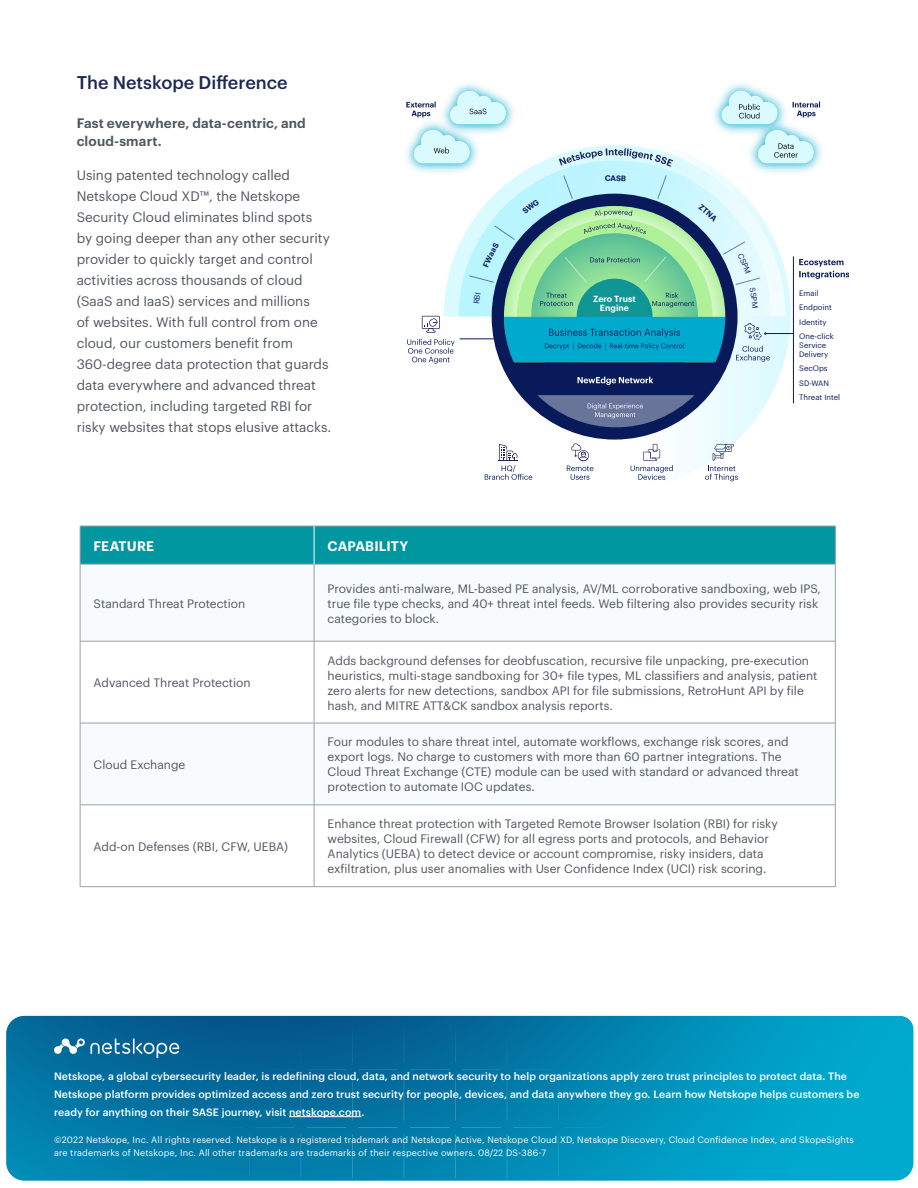
<style>
.page{position:relative;width:918px;height:1188px;background:#fff}
.page>*{position:absolute;margin:0;border:0;box-sizing:border-box;transform-origin:0 0}
.t1{font:500 18px "Graphik";color:#1c2853}
.t2{font:13.5px/21px "Graphik";color:#50575f}
.t3{font:600 13.5px/18px "Graphik";letter-spacing:.01em;color:#50575f}
.t4{font:600 13.5px "Graphik";letter-spacing:.005em;color:#fff}
.t5{font:12px/15px "Graphik";color:#50575f}
.t6{font:500 10.5px/18px "Graphik";letter-spacing:.01em;color:#fff}
.t7{font:9px/13.5px "Graphik";letter-spacing:.02em;color:#fff}
.t8{font:600 8.7px/8.2px "Graphik";color:#fff;text-align:center}
.t9{font:7.8px/14.5px "Graphik";color:#081a59}
</style>
<div class="page">
<svg style="left:6px;top:1016px;width:907px;height:165px;background:#0383ae"></svg>
<hr style="left:289px;top:1116px;width:72px;height:1px;background:#fff">
<svg style="left:54px;top:1038px;width:125px;height:20px;background:#3d87ad"></svg>
<div style="left:81px;top:527px;width:754px;height:37px;background:#0097a0"></div>
<svg style="left:81px;top:565px;width:754px;height:240px"></svg>
<hr style="left:314px;top:526px;width:522px;height:1px;background:#9b9fa8">
<hr style="left:835px;top:526px;width:1px;height:38px;background:#9b9fa8">
<hr style="left:80px;top:564px;width:1px;height:77px;background:#9b9fa8">
<hr style="left:314px;top:564px;width:522px;height:1px;background:#9b9fa8">
<hr style="left:314px;top:564px;width:1px;height:77px;background:#9b9fa8">
<hr style="left:835px;top:564px;width:1px;height:77px;background:#9b9fa8">
<hr style="left:80px;top:641px;width:234px;height:1px;background:#9b9fa8">
<hr style="left:80px;top:641px;width:1px;height:82px;background:#9b9fa8">
<hr style="left:314px;top:641px;width:522px;height:1px;background:#9b9fa8">
<hr style="left:314px;top:641px;width:1px;height:82px;background:#9b9fa8">
<hr style="left:835px;top:641px;width:1px;height:82px;background:#9b9fa8">
<hr style="left:80px;top:723px;width:234px;height:1px;background:#9b9fa8">
<hr style="left:80px;top:723px;width:1px;height:82px;background:#9b9fa8">
<hr style="left:314px;top:723px;width:522px;height:1px;background:#9b9fa8">
<hr style="left:314px;top:723px;width:1px;height:82px;background:#9b9fa8">
<hr style="left:835px;top:723px;width:1px;height:82px;background:#9b9fa8">
<hr style="left:80px;top:805px;width:234px;height:1px;background:#9b9fa8">
<hr style="left:80px;top:805px;width:1px;height:81px;background:#9b9fa8">
<hr style="left:314px;top:805px;width:522px;height:1px;background:#9b9fa8">
<hr style="left:314px;top:805px;width:1px;height:81px;background:#9b9fa8">
<hr style="left:835px;top:805px;width:1px;height:81px;background:#9b9fa8">
<hr style="left:80px;top:886px;width:234px;height:1px;background:#9b9fa8">
<hr style="left:314px;top:886px;width:522px;height:1px;background:#9b9fa8">
<hr style="left:80px;top:526px;width:234px;height:1px;background:#9b9fa8">
<hr style="left:80px;top:526px;width:1px;height:38px;background:#9b9fa8">
<hr style="left:80px;top:564px;width:234px;height:1px;background:#9b9fa8">
<hr style="left:314px;top:526px;width:1px;height:38px;background:#fff">
<svg style="left:443px;top:275px;width:348px;height:207px"></svg>
<svg style="left:444px;top:145px;width:342px;height:171px"></svg>
<svg style="left:459px;top:160px;width:312px;height:157px"></svg>
<svg style="left:559px;top:148px;width:114px;height:19px;background:#b8d6e2"></svg>
<svg style="left:799px;top:259px;width:50px;height:20px"></svg>
<svg style="left:492px;top:194px;width:246px;height:246px;background:#86bfa9"></svg>
<svg style="left:469px;top:276px;width:25px;height:7px"></svg>
<svg style="left:658px;top:175px;width:8px;height:24px"></svg>
<svg style="left:564px;top:175px;width:9px;height:24px"></svg>
<img style="left:406px;top:121px;width:81px;height:60px">
<svg style="left:413px;top:130px;width:57px;height:34px"></svg>
<img style="left:432px;top:83px;width:82px;height:59px">
<svg style="left:450px;top:91px;width:56px;height:33px;background:#cef1f7"></svg>
<svg style="left:406px;top:102px;width:30px;height:16px"></svg>
<img style="left:740px;top:127px;width:82px;height:54px">
<img style="left:713px;top:83px;width:82px;height:59px">
<svg style="left:758px;top:130px;width:56px;height:34px;background:#c7ecf2"></svg>
<svg style="left:721px;top:91px;width:57px;height:33px;background:#c9ecf2"></svg>
<svg style="left:793px;top:102px;width:27px;height:16px"></svg>
<svg style="left:567px;top:443px;width:26px;height:37px"></svg>
<svg style="left:485px;top:444px;width:47px;height:36px"></svg>
<svg style="left:631px;top:444px;width:42px;height:36px"></svg>
<svg style="left:705px;top:444px;width:33px;height:37px"></svg>
<svg style="left:736px;top:346px;width:34px;height:16px"></svg>
<hr style="left:793px;top:256px;width:1px;height:147px;background:#081a59">
<svg style="left:744px;top:323px;width:50px;height:17px"></svg>
<svg style="left:407px;top:339px;width:48px;height:25px"></svg>
<svg style="left:422px;top:316px;width:18px;height:17px"></svg>
<hr style="left:460px;top:339px;width:42px;height:1px;background:#081a59">
<svg style="left:501px;top:317px;width:225px;height:112px;background:#3178a2"></svg>
<svg style="left:474px;top:293px;width:7px;height:11px"></svg>
<svg style="left:483px;top:226px;width:32px;height:41px"></svg>
<svg style="left:522px;top:199px;width:18px;height:15px"></svg>
<svg style="left:605px;top:175px;width:21px;height:6px"></svg>
<svg style="left:698px;top:204px;width:19px;height:18px"></svg>
<svg style="left:723px;top:242px;width:37px;height:66px;background:#b8d0df"></svg>
<h1 class="t1" style="left:77px;top:69px;width:212px">The Netskope Difference</h1>
<p class="t3" style="left:77px;top:112px;width:231px">Fast everywhere, data-centric, and cloud-smart.</p>
<p class="t2" style="left:77px;top:164px;width:256px">Using patented technology called Netskope Cloud XD™, the Netskope Security Cloud eliminates blind spots<br>by going deeper than any other security provider to quickly target and control activities across thousands of cloud (SaaS and IaaS) services and millions<br>of websites. With full control from one cloud, our customers benefit from 360-degree data protection that guards data everywhere and advanced threat protection, including targeted RBI for risky websites that stops elusive attacks.</p>
<p class="t4" style="left:94px;top:535px;width:62px">FEATURE</p>
<p class="t4" style="left:328px;top:535px;width:82px">CAPABILITY</p>
<p class="t8" style="left:593px;top:294px;width:44px">Zero Trust<br>Engine</p>
<p class="t9" style="left:799px;top:285px;width:36px">Email<br>Endpoint<br>Identity<br>One-click</p>
<p class="t9" style="left:799px;top:340px;width:31px;line-height:8.7px">Service<br>Delivery</p>
<p class="t9" style="left:799px;top:361px;width:43px">SecOps<br>SD-WAN<br>Threat Intel</p>
<p class="t5" style="left:94px;top:595px;width:153px">Standard Threat Protection</p>
<p class="t5" style="left:94px;top:674px;width:159px">Advanced Threat Protection</p>
<p class="t5" style="left:94px;top:756px;width:93px">Cloud Exchange</p>
<p class="t5" style="left:94px;top:838px;width:196px">Add-on Defenses (RBI, CFW, UEBA)</p>
<p class="t5" style="left:328px;top:580px;width:495px">Provides anti-malware, ML-based PE analysis, AV/ML corroborative sandboxing, web IPS, true file type checks, and 40+ threat intel feeds. Web filtering also provides security risk categories to block.</p>
<p class="t5" style="left:328px;top:652px;width:491px">Adds background defenses for deobfuscation, recursive file unpacking, pre-execution heuristics, multi-stage sandboxing for 30+ file types, ML classifiers and analysis, patient zero alerts for new detections, sandbox API for file submissions, RetroHunt API by file hash, and MITRE ATT&amp;CK sandbox analysis reports.</p>
<p class="t5" style="left:328px;top:733px;width:473px">Four modules to share threat intel, automate workflows, exchange risk scores, and export logs. No charge to customers with more than 60 partner integrations. The Cloud Threat Exchange (CTE) module can be used with standard or advanced threat protection to automate IOC updates.</p>
<p class="t5" style="left:328px;top:815px;width:452px">Enhance threat protection with Targeted Remote Browser Isolation (RBI) for risky websites, Cloud Firewall (CFW) for all egress ports and protocols, and Behavior Analytics (UEBA) to detect device or account compromise, risky insiders, data exfiltration, plus user anomalies with User Confidence Index (UCI) risk scoring.</p>
<p class="t6" style="left:54px;top:1066px;width:807px">Netskope, a global cybersecurity leader, is redefining cloud, data, and network security to help organizations apply zero trust principles to protect data. The<br>Netskope platform provides optimized access and zero trust security for people, devices, and data anywhere they go. Learn how Netskope helps customers be ready for anything on their SASE journey, visit netskope.com.</p>
<p class="t7" style="left:54px;top:1132px;width:801px">©2022 Netskope, Inc. All rights reserved. Netskope is a registered trademark and Netskope Active, Netskope Cloud XD, Netskope Discovery, Cloud Confidence Index, and SkopeSights are trademarks of Netskope, Inc. All other trademarks are trademarks of their respective owners. 08/22 DS-386-7</p>
</div>
